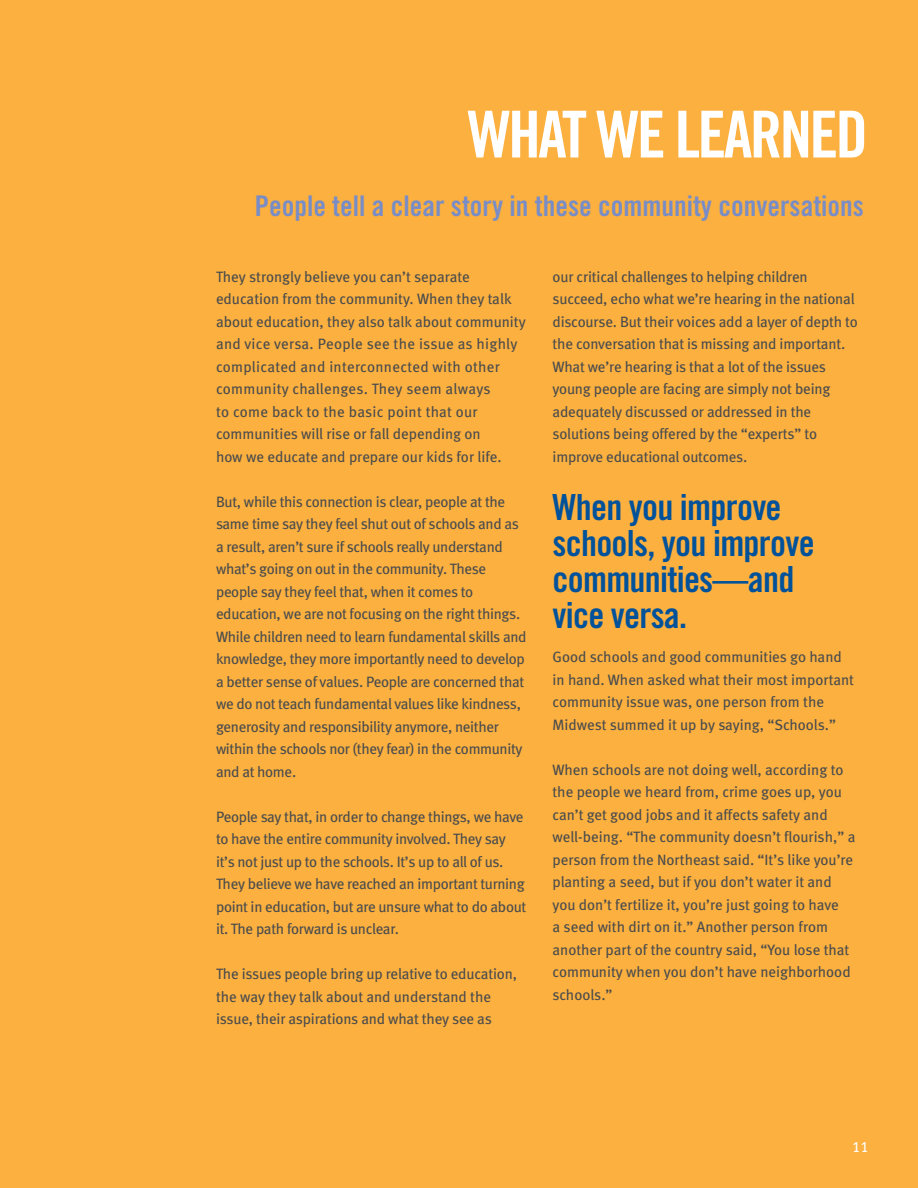
<style>
.page{position:relative;width:918px;height:1188px;background:#fbb03f}
.page>*{position:absolute;margin:0;border:0;box-sizing:border-box;transform-origin:0 0}
.t1{font:64.8px "Trade Gothic LT Bold Cond Twenty";letter-spacing:-.04em;color:#fff}
.t2{font:36px/36px "Trade Gothic Bold Cond Twenty";letter-spacing:-.02em;color:#01529a}
.t3{font:28.5px "Trade Gothic Bold Cond Twenty";color:#788dc7}
.t4{font:15px/22.5px "Meta Book LF";letter-spacing:-.01em;color:#4b4c4d}
.t5{font:15px "Meta Book LF";color:#fff}
</style>
<div class="page">
<h1 class="t1" style="left:468px;top:95px;width:402px">WHAT WE LEARNED</h1>
<h3 class="t3" style="left:255px;top:189px;width:611px">People tell a clear story in these community conversations</h3>
<p class="t4" style="left:216px;top:265px;width:311px">They strongly believe you can’t separate education from the community. When they talk about education, they also talk about community and vice versa. People see the issue as highly complicated and interconnected with other community challenges. They seem always<br>to come back to the basic point that our communities will rise or fall depending on<br>how we educate and prepare our kids for life.</p>
<p class="t4" style="left:216px;top:490px;width:312px">But, while this connection is clear, people at the same time say they feel shut out of schools and as a result, aren’t sure if schools really understand what’s going on out in the community. These people say they feel that, when it comes to education, we are not focusing on the right things.<br>While children need to learn fundamental skills and knowledge, they more importantly need to develop a better sense of values. People are concerned that we do not teach fundamental values like kindness, generosity and responsibility anymore, neither within the schools nor (they fear) in the community and at home.</p>
<p class="t4" style="left:216px;top:805px;width:312px">People say that, in order to change things, we have to have the entire community involved. They say it’s not just up to the schools. It’s up to all of us.<br>They believe we have reached an important turning point in education, but are unsure what to do about it. The path forward is unclear.</p>
<p class="t4" style="left:216px;top:963px;width:303px">The issues people bring up relative to education, the way they talk about and understand the issue, their aspirations and what they see as</p>
<p class="t4" style="left:553px;top:265px;width:307px">our critical challenges to helping children succeed, echo what we’re hearing in the national discourse. But their voices add a layer of depth to the conversation that is missing and important.<br>What we’re hearing is that a lot of the issues young people are facing are simply not being adequately discussed or addressed in the solutions being offered by the “experts” to improve educational outcomes.</p>
<h2 class="t2" style="left:553px;top:489px;width:264px">When you improve schools, you improve communities—and vice versa.</h2>
<p class="t4" style="left:553px;top:645px;width:303px">Good schools and good communities go hand in hand. When asked what their most important community issue was, one person from the Midwest summed it up by saying, “Schools.”</p>
<p class="t4" style="left:553px;top:758px;width:304px">When schools are not doing well, according to the people we heard from, crime goes up, you can’t get good jobs and it affects safety and well-being. “The community doesn’t flourish,” a person from the Northeast said. “It’s like you’re planting a seed, but if you don’t water it and you don’t fertilize it, you’re just going to have<br>a seed with dirt on it.” Another person from another part of the country said, “You lose that community when you don’t have neighborhood schools.”</p>
<p class="t5" style="left:852px;top:1138px;width:18px">11</p>
</div>
